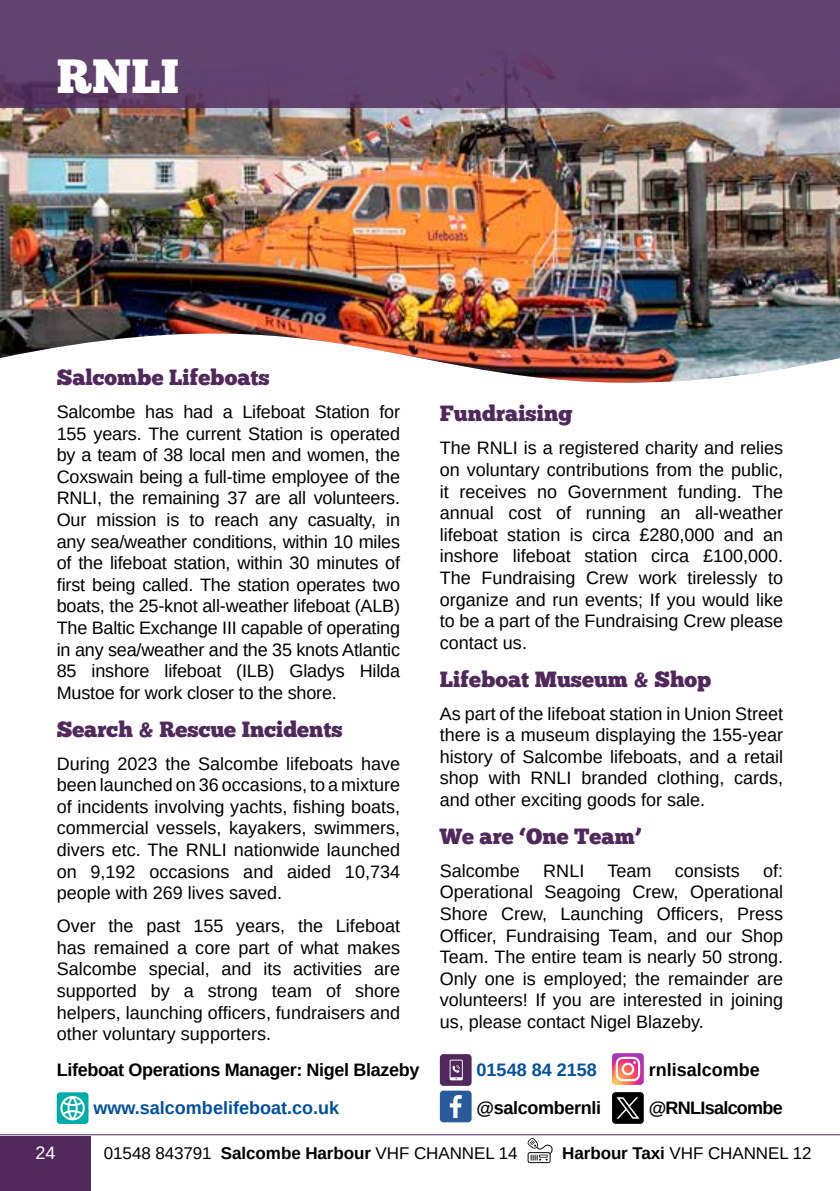
<style>
.page{position:relative;width:840px;height:1191px;background:#fff}
.page>*{position:absolute;margin:0;border:0;box-sizing:border-box;transform-origin:0 0}
.t1{font:48px "Chunk Five";color:#fff}
.t2{font:22px "Chunk Five";color:#50285b}
.t3{font:18px/21.6px "Arimo";color:#000;text-align:justify}
.t4{font:700 18px "Arimo";letter-spacing:-.02em;color:#000}
.t5{font:700 18px "Arimo";color:#004f9f}
.t6{font:700 18px "Arimo";letter-spacing:-.04em;color:#000}
.t7{font:700 18px "Arimo";color:#000}
.t8{font:18px "Arimo";color:#fff}
.t9{font:17px "Arimo";letter-spacing:-.005em;color:#000}
.s1{font-weight:700}
</style>
<div class="page">
<svg style="left:527px;top:1138px;width:25px;height:25px"></svg>
<div style="left:0;top:1136px;width:91px;height:55px;background:#50285b"></div>
<hr style="left:0;top:1134px;width:839px;height:1px;background:#50285b">
<img style="left:0;top:108px;width:839px;height:275px">
<div style="left:0;top:0;width:839px;height:108px;background:#624370"></div>
<div style="left:57px;top:1092px;width:31px;height:32px;background:#00aca9;border-radius:4px"></div>
<svg style="left:60px;top:1096px;width:25px;height:24px"></svg>
<svg style="left:62px;top:1098px;width:21px;height:20px"></svg>
<div style="left:439px;top:1054px;width:32px;height:31px;background:#50285b;border-radius:4px"></div>
<svg style="left:449px;top:1059px;width:13px;height:21px"></svg>
<svg style="left:450px;top:1060px;width:11px;height:19px"></svg>
<svg style="left:612px;top:1053px;width:31px;height:31px"></svg>
<div style="left:439px;top:1090px;width:32px;height:32px;background:#295a9c;border-radius:4px"></div>
<svg style="left:449px;top:1095px;width:12px;height:23px"></svg>
<div style="left:611px;top:1092px;width:32px;height:31px;background:#000;border-radius:4px"></div>
<svg style="left:616px;top:1097px;width:23px;height:21px"></svg>
<h1 class="t1" style="left:57px;top:47px;width:124px">RNLI</h1>
<p class="t2" style="left:57px;top:364px;width:214px">Salcombe Lifeboats</p>
<p class="t3" style="left:57px;top:401px;width:345px">Salcombe has had a Lifeboat Station for 155 years. The current Station is operated by a team of 38 local men and women, the Coxswain being a full-time employee of the RNLI, the remaining 37 are all volunteers.<br>Our mission is to reach any casualty, in any sea/weather conditions, within 10 miles of the lifeboat station, within 30 minutes of first being called. The station operates two boats, the 25-knot all-weather lifeboat (ALB)<br>The Baltic Exchange III capable of operating in any sea/weather and the 35 knots Atlantic 85 inshore lifeboat (ILB) Gladys Hilda Mustoe for work closer to the shore.</p>
<p class="t2" style="left:57px;top:716px;width:287px">Search &amp; Rescue Incidents</p>
<p class="t3" style="left:57px;top:752px;width:344px">During 2023 the Salcombe lifeboats have been launched on 36 occasions, to a mixture of incidents involving yachts, fishing boats, commercial vessels, kayakers, swimmers, divers etc. The RNLI nationwide launched on 9,192 occasions and aided 10,734 people with 269 lives saved.</p>
<p class="t3" style="left:57px;top:915px;width:344px">Over the past 155 years, the Lifeboat has remained a core part of what makes Salcombe special, and its activities are supported by a strong team of shore helpers, launching officers, fundraisers and other voluntary supporters.</p>
<p class="t4" style="left:57px;top:1057px;width:364px">Lifeboat Operations Manager: Nigel Blazeby</p>
<p class="t5" style="left:93px;top:1095px;width:247px">www.salcombelifeboat.co.uk</p>
<p class="t2" style="left:439px;top:400px;width:134px">Fundraising</p>
<p class="t3" style="left:439px;top:437px;width:345px">The RNLI is a registered charity and relies on voluntary contributions from the public, it receives no Government funding. The annual cost of running an all-weather lifeboat station is circa £280,000 and an inshore lifeboat station circa £100,000.<br>The Fundraising Crew work tirelessly to organize and run events; If you would like to be a part of the Fundraising Crew please contact us.</p>
<p class="t2" style="left:439px;top:666px;width:273px">Lifeboat Museum &amp; Shop</p>
<p class="t3" style="left:439px;top:702px;width:344px">As part of the lifeboat station in Union Street there is a museum displaying the 155-year history of Salcombe lifeboats, and a retail shop with RNLI branded clothing, cards, and other exciting goods for sale.</p>
<p class="t2" style="left:439px;top:823px;width:203px">We are ‘One Team’</p>
<p class="t3" style="left:439px;top:859px;width:82px">Salcombe</p>
<p class="t3" style="left:543px;top:859px;width:43px">RNLI</p>
<p class="t3" style="left:607px;top:859px;width:46px">Team</p>
<p class="t3" style="left:674px;top:859px;width:67px">consists</p>
<p class="t3" style="left:439px;top:859px;width:344px;text-indent:323px">of:<br>Operational Seagoing Crew, Operational Shore Crew, Launching Officers, Press Officer, Fundraising Team, and our Shop Team. The entire team is nearly 50 strong.<br>Only one is employed; the remainder are volunteers! If you are interested in joining us, please contact Nigel Blazeby.</p>
<p class="t5" style="left:476px;top:1057px;width:122px">01548 84 2158</p>
<p class="t7" style="left:648px;top:1057px;width:113px">rnlisalcombe</p>
<p class="t4" style="left:476px;top:1095px;width:126px">@salcombernli</p>
<p class="t6" style="left:648px;top:1095px;width:135px">@RNLIsalcombe</p>
<p class="t8" style="left:35px;top:1141px;width:22px">24</p>
<p class="t9" style="left:104px;top:1141px;width:415px">01548 843791 <span class="s1">Salcombe Harbour</span> VHF CHANNEL 14</p>
<p class="t9" style="left:562px;top:1141px;width:251px"><span class="s1">Harbour Taxi</span> VHF CHANNEL 12</p>
</div>
